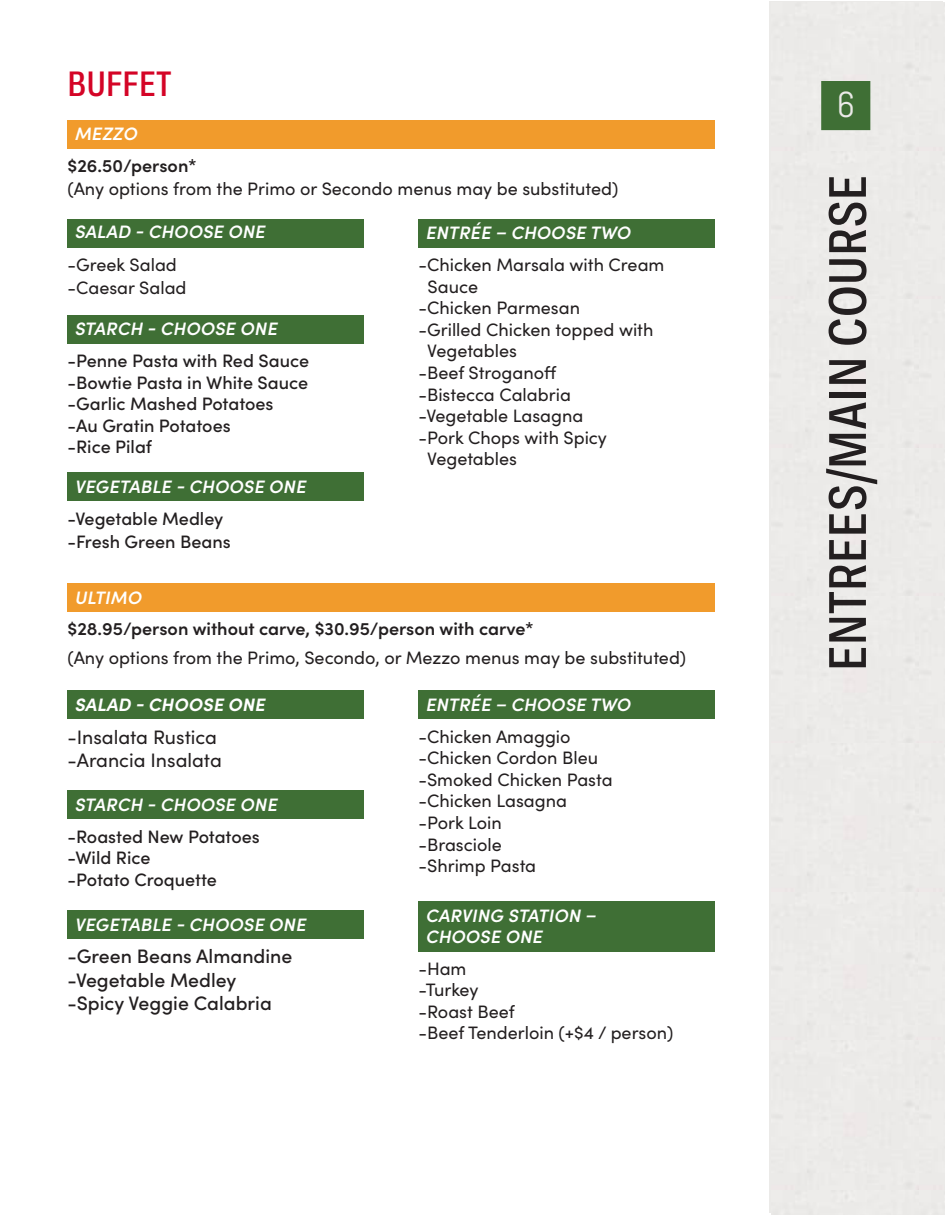
<style>
.page{position:relative;width:945px;height:1215px;background:#fff}
.page>*{position:absolute;margin:0;border:0;box-sizing:border-box;transform-origin:0 0}
.Table_of_Contents{font:500 54px "Ballinger Condensed";color:#231f20}
.t1{font:54px "Abel";color:#231f20}
.Heading{font:500 36px "Ballinger Condensed";color:#d40426}
.t2{font:36px "Abel";color:#ebeae8}
.t3{font:500 19.5px "Sofia Pro";color:#231f20}
.t4{font:19.5px "Sofia Pro";color:#231f20}
.t5{font:18px "Sofia Pro";color:#231f20}
.t6{font:500 18px "Sofia Pro";color:#231f20}
.t7{font:italic 600 18px "Sofia Pro";letter-spacing:.01em;color:#fff}
.t8{font:600 18px "Sofia Pro";color:#231f20}
.t9{font:italic 700 18px "Sofia Pro";letter-spacing:.01em;color:#fff}
</style>
<div class="page">
<div style="left:918px;top:151px;width:27px;height:150px;background:#ebeae8"></div>
<div style="left:918px;top:892px;width:27px;height:150px;background:#ebeae8"></div>
<div style="left:68px;top:691px;width:296px;height:28px;background:#3f6f35"></div>
<div style="left:418px;top:691px;width:298px;height:28px;background:#3f6f35"></div>
<div style="left:418px;top:901px;width:298px;height:51px;background:#3f6f35"></div>
<div style="left:68px;top:791px;width:296px;height:28px;background:#3f6f35"></div>
<div style="left:68px;top:911px;width:296px;height:28px;background:#3f6f35"></div>
<div style="left:821px;top:81px;width:49px;height:49px;background:#3f6f35"></div>
<div style="left:68px;top:584px;width:648px;height:28px;background:#f19b2c"></div>
<div style="left:68px;top:120px;width:648px;height:28px;background:#f19b2c"></div>
<div style="left:418px;top:219px;width:298px;height:28px;background:#3f6f35"></div>
<div style="left:68px;top:315px;width:296px;height:28px;background:#3f6f35"></div>
<div style="left:68px;top:473px;width:296px;height:28px;background:#3f6f35"></div>
<div style="left:68px;top:219px;width:296px;height:28px;background:#3f6f35"></div>
<p class="Heading" style="left:68px;top:64px;width:106px">BUFFET</p>
<p class="t7" style="left:74px;top:120px;width:64px">MEZZO</p>
<p class="t8" style="left:68px;top:152px;width:131px">$26.50/person*</p>
<p class="t5" style="left:68px;top:176px;width:553px">(Any options from the Primo or Secondo menus may be substituted)</p>
<p class="t7" style="left:74px;top:218px;width:192px">SALAD - CHOOSE ONE</p>
<p class="t5" style="left:68px;top:252px;width:111px">-Greek Salad</p>
<p class="t5" style="left:68px;top:275px;width:121px">-Caesar Salad</p>
<p class="t7" style="left:74px;top:315px;width:204px">STARCH - CHOOSE ONE</p>
<p class="t6" style="left:68px;top:347px;width:243px">-Penne Pasta with Red Sauce</p>
<p class="t6" style="left:68px;top:369px;width:242px">-Bowtie Pasta in White Sauce</p>
<p class="t6" style="left:68px;top:391px;width:208px">-Garlic Mashed Potatoes</p>
<p class="t6" style="left:68px;top:412px;width:165px">-Au Gratin Potatoes</p>
<p class="t6" style="left:68px;top:434px;width:86px">-Rice Pilaf</p>
<p class="t7" style="left:74px;top:473px;width:233px">VEGETABLE - CHOOSE ONE</p>
<p class="t6" style="left:68px;top:505px;width:157px">-Vegetable Medley</p>
<p class="t6" style="left:68px;top:528px;width:165px">-Fresh Green Beans</p>
<p class="t7" style="left:74px;top:584px;width:68px">ULTIMO</p>
<p class="t7" style="left:425px;top:219px;width:207px">ENTRÉE – CHOOSE TWO</p>
<p class="t5" style="left:418px;top:252px;width:248px">-Chicken Marsala with Cream</p>
<p class="t5" style="left:428px;top:273px;width:52px">Sauce</p>
<p class="t5" style="left:418px;top:295px;width:163px">-Chicken Parmesan</p>
<p class="t5" style="left:418px;top:316px;width:236px">-Grilled Chicken topped with</p>
<p class="t5" style="left:427px;top:338px;width:91px">Vegetables</p>
<p class="t5" style="left:418px;top:360px;width:139px">-Beef Stroganoff</p>
<p class="t5" style="left:418px;top:381px;width:154px">-Bistecca Calabria</p>
<p class="t5" style="left:418px;top:403px;width:166px">-Vegetable Lasagna</p>
<p class="t5" style="left:418px;top:424px;width:190px">-Pork Chops with Spicy</p>
<p class="t5" style="left:427px;top:446px;width:91px">Vegetables</p>
<p class="t8" style="left:68px;top:615px;width:468px">$28.95/person without carve, $30.95/person with carve*</p>
<p class="t5" style="left:68px;top:644px;width:620px">(Any options from the Primo, Secondo, or Mezzo menus may be substituted)</p>
<p class="t9" style="left:74px;top:691px;width:192px">SALAD - CHOOSE ONE</p>
<p class="t4" style="left:68px;top:723px;width:151px">-Insalata Rustica</p>
<p class="t4" style="left:68px;top:746px;width:156px">-Arancia Insalata</p>
<p class="t7" style="left:74px;top:791px;width:204px">STARCH - CHOOSE ONE</p>
<p class="t6" style="left:68px;top:823px;width:194px">-Roasted New Potatoes</p>
<p class="t6" style="left:68px;top:845px;width:84px">-Wild Rice</p>
<p class="t6" style="left:68px;top:866px;width:151px">-Potato Croquette</p>
<p class="t7" style="left:74px;top:911px;width:233px">VEGETABLE - CHOOSE ONE</p>
<p class="t3" style="left:68px;top:942px;width:226px">-Green Beans Almandine</p>
<p class="t3" style="left:68px;top:966px;width:170px">-Vegetable Medley</p>
<p class="t3" style="left:68px;top:989px;width:206px">-Spicy Veggie Calabria</p>
<p class="t7" style="left:425px;top:691px;width:207px">ENTRÉE – CHOOSE TWO</p>
<p class="t5" style="left:418px;top:723px;width:154px">-Chicken Amaggio</p>
<p class="t5" style="left:418px;top:745px;width:181px">-Chicken Cordon Bleu</p>
<p class="t5" style="left:418px;top:766px;width:196px">-Smoked Chicken Pasta</p>
<p class="t5" style="left:418px;top:788px;width:150px">-Chicken Lasagna</p>
<p class="t5" style="left:418px;top:810px;width:85px">-Pork Loin</p>
<p class="t5" style="left:418px;top:831px;width:85px">-Brasciole</p>
<p class="t5" style="left:418px;top:853px;width:119px">-Shrimp Pasta</p>
<p class="t7" style="left:425px;top:902px;width:172px">CARVING STATION –</p>
<p class="t7" style="left:425px;top:923px;width:118px">CHOOSE ONE</p>
<p class="t5" style="left:418px;top:955px;width:50px">-Ham</p>
<p class="t5" style="left:418px;top:977px;width:62px">-Turkey</p>
<p class="t5" style="left:418px;top:998px;width:98px">-Roast Beef</p>
<p class="t5" style="left:418px;top:1020px;width:256px">-Beef Tenderloin (+$4 / person)</p>
<p class="t2" style="left:837px;top:82px;width:19px">2</p>
<p class="t2" style="left:837px;top:82px;width:20px">6</p>
<p class="Table_of_Contents" style="left:818px;top:671px;width:498px;rotate:-90deg">ENTREES/MAIN COURSE</p>
<p class="t1" style="left:814px;top:403px;width:230px;rotate:-90deg">PPETIZERS</p>
</div>
